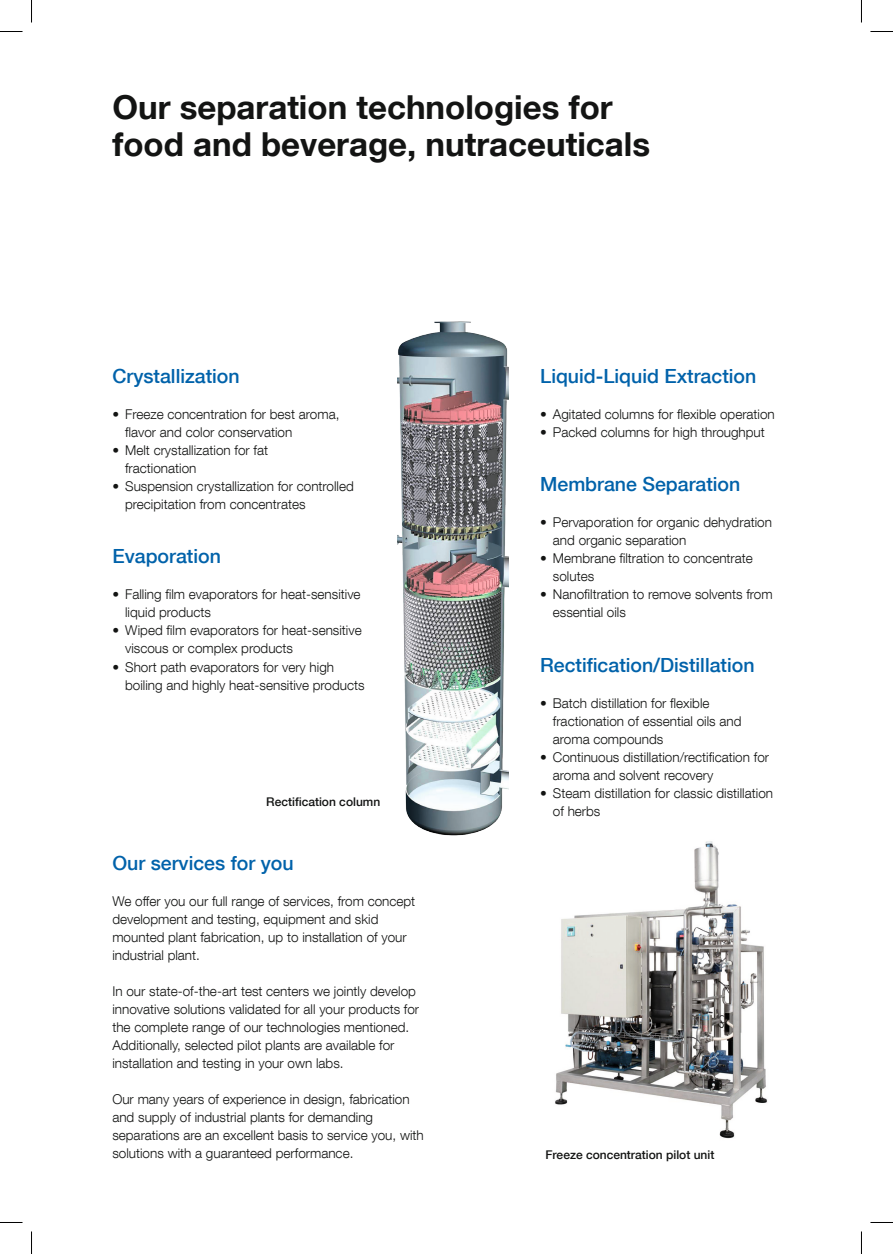
<style>
.page{position:relative;width:893px;height:1254px;background:#fff}
.page>*{position:absolute;margin:0;border:0;box-sizing:border-box;transform-origin:0 0}
.t1{font:700 33px/37.5px "Helvetica Neue LT Com";color:#131413}
.t2{font:500 19.5px "Helvetica Neue LT Com";color:#0062aa}
.t3{font:300 13.5px/18px "Helvetica Neue LT Com";color:#131413}
.t4{font:500 12px "Helvetica Neue LT Com";color:#131413}
</style>
<div class="page">
<img style="left:397px;top:321px;width:111px;height:515px">
<img style="left:555px;top:841px;width:212px;height:298px">
<svg style="left:0;top:31px;width:22px;height:1px"></svg>
<svg style="left:870px;top:31px;width:22px;height:1px"></svg>
<svg style="left:0;top:1222px;width:22px;height:1px"></svg>
<svg style="left:870px;top:1222px;width:22px;height:1px"></svg>
<svg style="left:31px;top:0;width:1px;height:23px"></svg>
<svg style="left:31px;top:1231px;width:1px;height:23px"></svg>
<h1 class="t1" style="left:112px;top:87px;width:539px">Our separation technologies for food and beverage, nutraceuticals</h1>
<h2 class="t2" style="left:112px;top:365px;width:129px">Crystallization</h2>
<p class="t3" style="left:125px;top:405px;width:216px;text-indent:-13px">• Freeze concentration for best aroma, flavor and color conservation</p>
<p class="t3" style="left:125px;top:441px;width:144px;text-indent:-13px">• Melt crystallization for fat fractionation</p>
<p class="t3" style="left:125px;top:477px;width:230px;text-indent:-13px">• Suspension crystallization for controlled precipitation from concentrates</p>
<h2 class="t2" style="left:112px;top:545px;width:110px">Evaporation</h2>
<p class="t3" style="left:125px;top:585px;width:237px;text-indent:-13px">• Falling film evaporators for heat-sensitive liquid products</p>
<p class="t3" style="left:125px;top:621px;width:238px;text-indent:-13px">• Wiped film evaporators for heat-sensitive viscous or complex products</p>
<p class="t3" style="left:125px;top:657px;width:241px;text-indent:-13px">• Short path evaporators for very high boiling and highly heat-sensitive products</p>
<p class="t4" style="left:266px;top:794px;width:115px">Rectification column</p>
<h2 class="t2" style="left:112px;top:851px;width:183px">Our services for you</h2>
<p class="t3" style="left:112px;top:891px;width:304px">We offer you our full range of services, from concept development and testing, equipment and skid mounted plant fabrication, up to installation of your industrial plant.</p>
<p class="t3" style="left:112px;top:981px;width:308px">In our state-of-the-art test centers we jointly develop innovative solutions validated for all your products for the complete range of our technologies mentioned.<br>Additionally, selected pilot plants are available for installation and testing in your own labs.</p>
<p class="t3" style="left:112px;top:1089px;width:313px">Our many years of experience in design, fabrication and supply of industrial plants for demanding separations are an excellent basis to service you, with solutions with a guaranteed performance.</p>
<h2 class="t2" style="left:540px;top:365px;width:217px">Liquid-Liquid Extraction</h2>
<p class="t3" style="left:540px;top:405px;width:236px">• Agitated columns for flexible operation</p>
<p class="t3" style="left:540px;top:423px;width:226px">• Packed columns for high throughput</p>
<h2 class="t2" style="left:540px;top:473px;width:202px">Membrane Separation</h2>
<p class="t3" style="left:552px;top:513px;width:220px;text-indent:-13px">• Pervaporation for organic dehydration and organic separation</p>
<p class="t3" style="left:552px;top:549px;width:201px;text-indent:-13px">• Membrane filtration to concentrate solutes</p>
<p class="t3" style="left:552px;top:585px;width:221px;text-indent:-13px">• Nanofiltration to remove solvents from essential oils</p>
<h2 class="t2" style="left:540px;top:653px;width:216px">Rectification/Distillation</h2>
<p class="t3" style="left:552px;top:693px;width:190px;text-indent:-13px">• Batch distillation for flexible fractionation of essential oils and aroma compounds</p>
<p class="t3" style="left:552px;top:747px;width:218px;text-indent:-13px">• Continuous distillation/rectification for aroma and solvent recovery</p>
<p class="t3" style="left:552px;top:783px;width:221px;text-indent:-13px">• Steam distillation for classic distillation of herbs</p>
<p class="t4" style="left:545px;top:1147px;width:170px">Freeze concentration pilot unit</p>
</div>
